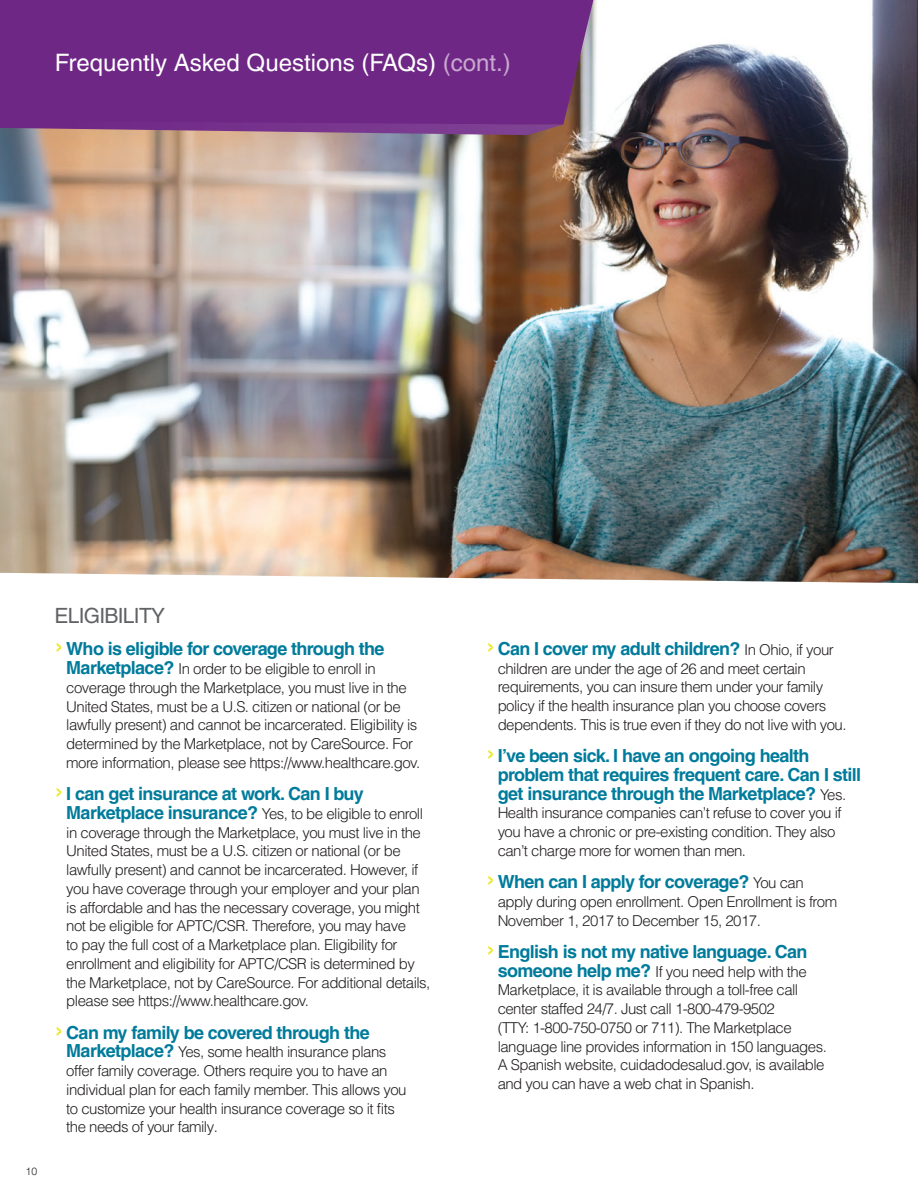
<style>
.page{position:relative;width:918px;height:1188px;background:#fff}
.page>*{position:absolute;margin:0;border:0;box-sizing:border-box;transform-origin:0 0}
.Body{font:24px "Helvetica LT Pro";color:#fff}
.Body-2{font:21px "Helvetica LT Pro";letter-spacing:-.035em;color:#616265}
.Body-3{font:700 18px/18.8px "Helvetica LT Pro";letter-spacing:-.035em;color:#007b9b}
.Body-4{font:300 15px/18.8px "Helvetica LT Pro";letter-spacing:-.035em;color:#231f20}
.t1{font:300 10.5px "Helvetica LT Pro";color:#231f20}
.s1{color:#c9a9cf}
.s2{font-weight:400;font-size:27px;color:#ebe823}
.s3{font-weight:700;font-size:18px;color:#007b9b}
.s4{font-weight:300;font-size:15px;color:#231f20}
</style>
<div class="page">
<img style="left:0;top:0;width:918px;height:583px">
<div style="left:0;top:0;width:593px;height:125px;background:#6f2786"></div>
<svg style="left:0;top:121px;width:563px;height:14px;background:#864c89"></svg>
<p class="Body" style="left:55px;top:49px;width:457px">Frequently Asked Questions (FAQs) <span class="s1">(cont.)</span></p>
<p class="t1" style="left:26px;top:1165px;width:13px">10</p>
<p class="Body-2" style="left:55px;top:604px;width:112px">ELIGIBILITY</p>
<p class="Body-3" style="left:55px;top:640px;width:331px"><span class="s2">›</span> Who is eligible for coverage through the</p>
<p class="Body-4" style="left:66px;top:659px;width:356px"><span class="s3">Marketplace?</span> In order to be eligible to enroll in coverage through the Marketplace, you must live in the United States, must be a U.S. citizen or national (or be lawfully present) and cannot be incarcerated. Eligibility is determined by the Marketplace, not by CareSource. For more information, please see https://www.healthcare.gov.</p>
<p class="Body-3" style="left:55px;top:785px;width:311px"><span class="s2">›</span> I can get insurance at work. Can I buy</p>
<p class="Body-4" style="left:66px;top:804px;width:366px"><span class="s3">Marketplace insurance?</span> Yes, to be eligible to enroll in coverage through the Marketplace, you must live in the United States, must be a U.S. citizen or national (or be lawfully present) and cannot be incarcerated. However, if you have coverage through your employer and your plan is affordable and has the necessary coverage, you might not be eligible for APTC/CSR. Therefore, you may have<br>to pay the full cost of a Marketplace plan. Eligibility for enrollment and eligibility for APTC/CSR is determined by the Marketplace, not by CareSource. For additional details, please see https://www.healthcare.gov.</p>
<p class="Body-3" style="left:55px;top:1023px;width:317px"><span class="s2">›</span> Can my family be covered through the</p>
<p class="Body-4" style="left:66px;top:1043px;width:342px"><span class="s3">Marketplace?</span> Yes, some health insurance plans offer family coverage. Others require you to have an individual plan for each family member. This allows you to customize your health insurance coverage so it fits the needs of your family.</p>
<p class="Body-3" style="left:486px;top:639px;width:349px"><span class="s2">›</span> Can I cover my adult children? <span class="s4">In Ohio, if your</span></p>
<p class="Body-4" style="left:498px;top:659px;width:350px">children are under the age of 26 and meet certain requirements, you can insure them under your family policy if the health insurance plan you choose covers dependents. This is true even if they do not live with you.</p>
<p class="Body-3" style="left:498px;top:746px;width:365px;text-indent:-12px"><span class="s2">›</span> I’ve been sick. I have an ongoing health problem that requires frequent care. Can I still get insurance through the Marketplace? <span class="s4">Yes.</span></p>
<p class="Body-4" style="left:498px;top:804px;width:346px">Health insurance companies can’t refuse to cover you if you have a chronic or pre-existing condition. They also can’t charge more for women than men.</p>
<p class="Body-3" style="left:486px;top:872px;width:319px"><span class="s2">›</span> When can I apply for coverage? <span class="s4">You can</span></p>
<p class="Body-4" style="left:498px;top:892px;width:341px">apply during open enrollment. Open Enrollment is from<br>November 1, 2017 to December 15, 2017.</p>
<p class="Body-3" style="left:486px;top:942px;width:323px"><span class="s2">›</span> English is not my native language. Can</p>
<p class="Body-4" style="left:498px;top:962px;width:331px"><span class="s3">someone help me?</span> If you need help with the Marketplace, it is available through a toll-free call center staffed 24/7. Just call 1-800-479-9502<br>(TTY: 1-800-750-0750 or 711). The Marketplace language line provides information in 150 languages.<br>A Spanish website, cuidadodesalud.gov, is available and you can have a web chat in Spanish.</p>
</div>
